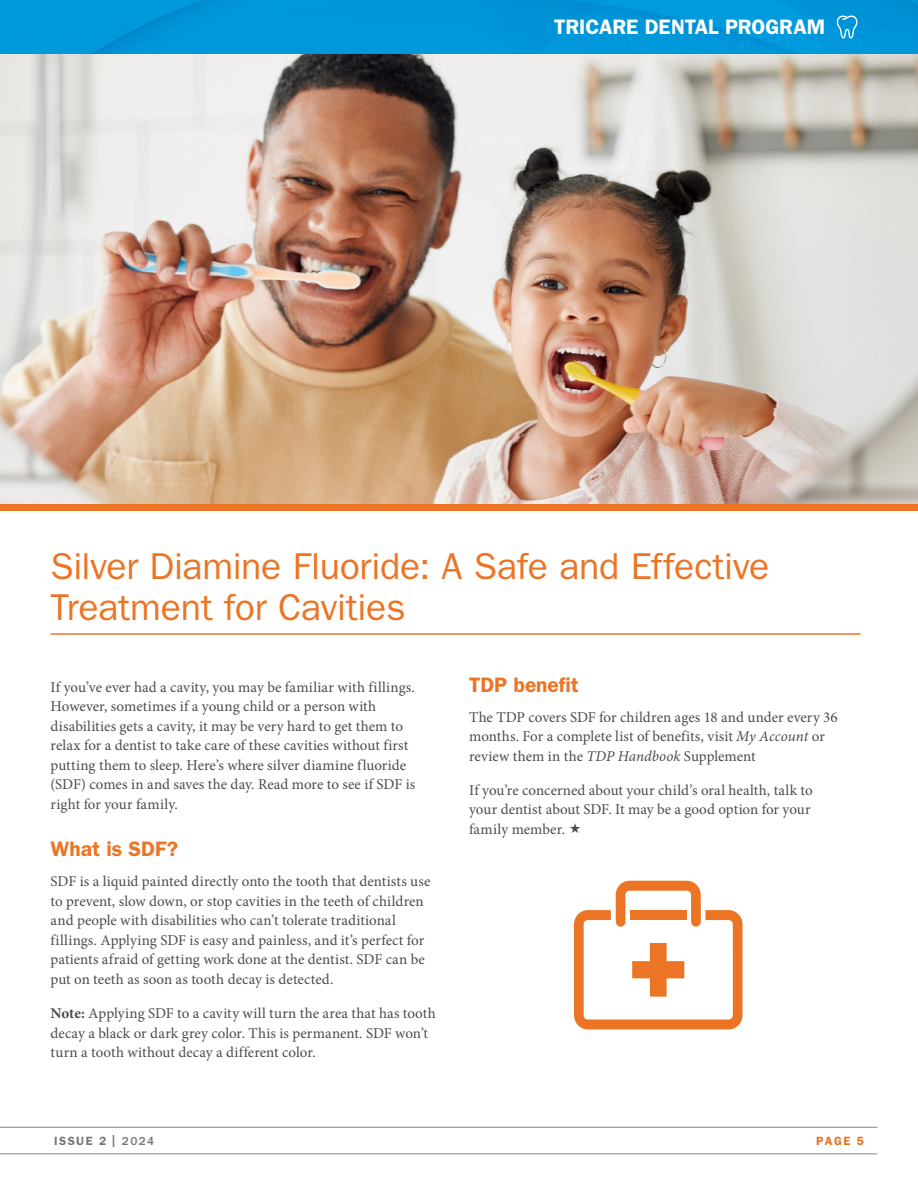
<style>
.page{position:relative;width:918px;height:1188px;background:#fff}
.page>*{position:absolute;margin:0;border:0;box-sizing:border-box;transform-origin:0 0}
.H1_-_Orange_Underline{font:37.5px/40.5px "ITC Franklin Gothic Std";letter-spacing:-.01em;color:#ec7425}
.S1_-_Light_Blue{font:600 21px "ITC Franklin Gothic Std";color:#ec7425}
.t1{font:600 21px "ITC Franklin Gothic Std";color:#fff}
.t2{font:15px/19.5px "Minion Pro";color:#4b4c4d}
.t3{font:600 12px "ITC Franklin Gothic Std";letter-spacing:.12em;color:#76787b}
.t4{font:600 12px "ITC Franklin Gothic Std";color:#e37424}
.s1{font-weight:700}
.s2{font-style:italic}
.s3{font-weight:500}
</style>
<div class="page">
<hr style="left:51px;top:633px;width:810px;height:2px;background:#ec7425">
<svg style="left:574px;top:881px;width:169px;height:148px"></svg>
<div style="left:0;top:504px;width:918px;height:6px;background:#ec7425"></div>
<img style="left:0;top:0;width:918px;height:504px">
<hr style="left:0;top:1154px;width:877px;height:1px;background:#808285">
<hr style="left:0;top:1127px;width:878px;height:1px;background:#808285">
<svg style="left:836px;top:15px;width:22px;height:23px"></svg>
<h2 class="t1" style="left:554px;top:15px;width:273px">TRICARE DENTAL PROGRAM</h2>
<p class="H1_-_Orange_Underline" style="left:51px;top:547px;width:720px">Silver Diamine Fluoride: A Safe and Effective<br>Treatment for Cavities</p>
<p class="t2" style="left:51px;top:677px;width:366px">If you’ve ever had a cavity, you may be familiar with fillings.<br>However, sometimes if a young child or a person with disabilities gets a cavity, it may be very hard to get them to relax for a dentist to take care of these cavities without first putting them to sleep. Here’s where silver diamine fluoride (SDF) comes in and saves the day. Read more to see if SDF is right for your family.</p>
<p class="S1_-_Light_Blue" style="left:51px;top:837px;width:129px">What is SDF?</p>
<p class="t2" style="left:51px;top:872px;width:381px">SDF is a liquid painted directly onto the tooth that dentists use to prevent, slow down, or stop cavities in the teeth of children and people with disabilities who can’t tolerate traditional fillings. Applying SDF is easy and painless, and it’s perfect for patients afraid of getting work done at the dentist. SDF can be put on teeth as soon as tooth decay is detected.</p>
<p class="t2" style="left:51px;top:1004px;width:387px"><span class="s1">Note:</span> Applying SDF to a cavity will turn the area that has tooth decay a black or dark grey color. This is permanent. SDF won’t turn a tooth without decay a different color.</p>
<p class="S1_-_Light_Blue" style="left:469px;top:672px;width:111px">TDP benefit</p>
<p class="t2" style="left:469px;top:707px;width:370px">The TDP covers SDF for children ages 18 and under every 36 months. For a complete list of benefits, visit <span class="s2">My Account</span> or review them in the <span class="s2">TDP Handbook</span> Supplement</p>
<p class="t2" style="left:469px;top:780px;width:345px">If you’re concerned about your child’s oral health, talk to your dentist about SDF. It may be a good option for your family member.</p>
<p class="t3" style="left:54px;top:1134px;width:102px">ISSUE 2 | <span class="s3">2024</span></p>
<p class="t4" style="left:816px;top:1134px;width:49px">PAGE 5</p>
</div>
